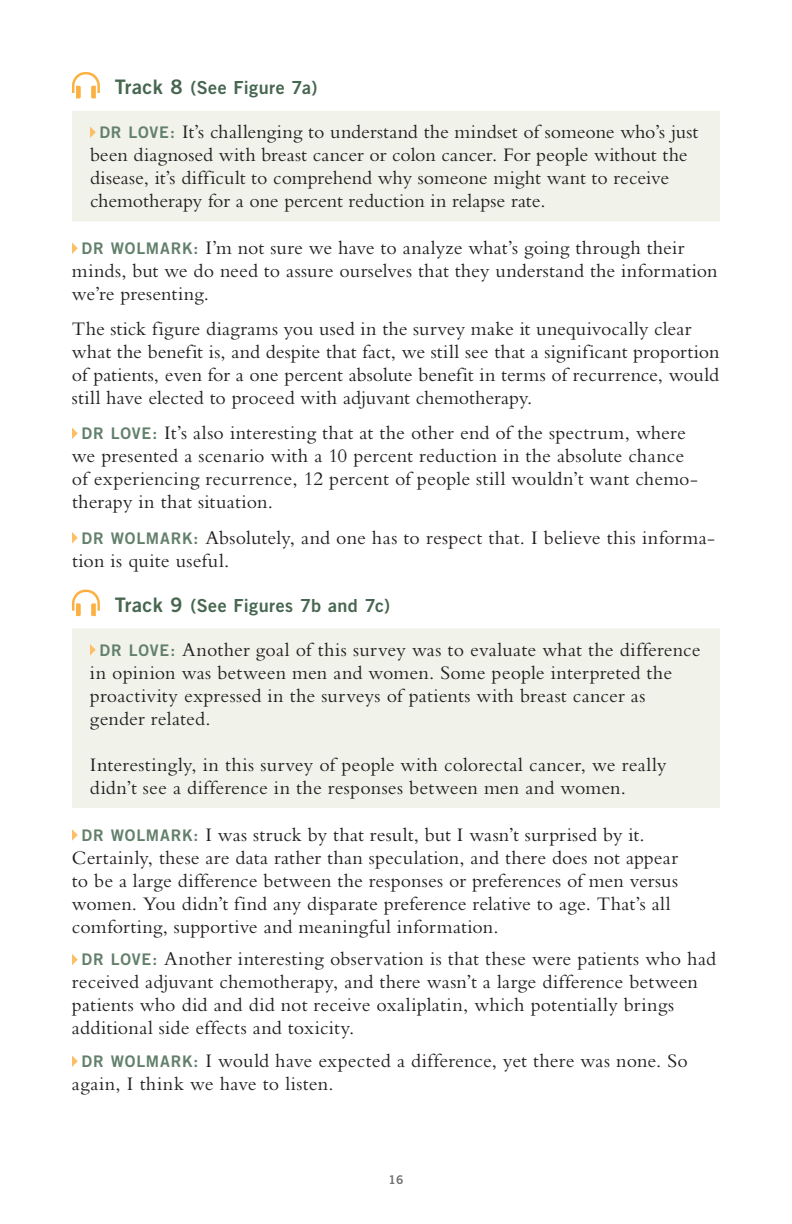
<style>
.page{position:relative;width:792px;height:1224px;background:#fff}
.page>*{position:absolute;margin:0;border:0;box-sizing:border-box;transform-origin:0 0}
.t1{font:20px/23px "Bembo RTP Std";letter-spacing:.005em;color:#231f20}
.t2{font:18px "Trade Gothic LT Std Bd 2";letter-spacing:.025em;color:#476650}
.t3{font:12px "Trade Gothic LT Std Bd 2";color:#717074}
.s1{font-size:20px}
.s2{font-family:"Trade Gothic LT Std Bd 2";font-size:16px;color:#63806b}
</style>
<div class="page">
<div style="left:72px;top:111px;width:648px;height:110px;background:#f1f3eb"></div>
<div style="left:72px;top:628px;width:648px;height:111px;background:#f1f3eb"></div>
<div style="left:72px;top:721px;width:648px;height:87px;background:#f1f3eb"></div>
<svg style="left:72px;top:72px;width:28px;height:26px"></svg>
<svg style="left:90px;top:126px;width:6px;height:12px"></svg>
<svg style="left:72px;top:242px;width:6px;height:12px"></svg>
<svg style="left:72px;top:428px;width:6px;height:11px"></svg>
<svg style="left:72px;top:532px;width:6px;height:12px"></svg>
<svg style="left:72px;top:590px;width:28px;height:26px"></svg>
<svg style="left:90px;top:644px;width:6px;height:12px"></svg>
<svg style="left:72px;top:829px;width:6px;height:12px"></svg>
<svg style="left:72px;top:954px;width:6px;height:11px"></svg>
<svg style="left:72px;top:1055px;width:6px;height:12px"></svg>
<p class="t2" style="left:115px;top:76px;width:204px"><span class="s1">Track 8</span> (See Figure 7a)</p>
<p class="t1" style="left:90px;top:120px;width:610px;text-indent:9px"><span class="s2">DR LOVE:</span> It’s challenging to understand the mindset of someone who’s just been diagnosed with breast cancer or colon cancer. For people without the disease, it’s difficult to comprehend why someone might want to receive chemotherapy for a one percent reduction in relapse rate.</p>
<p class="t1" style="left:72px;top:236px;width:647px;text-indent:10px"><span class="s2">DR WOLMARK:</span> I’m not sure we have to analyze what’s going through their minds, but we do need to assure ourselves that they understand the information we’re presenting.</p>
<p class="t1" style="left:72px;top:316px;width:649px">The stick figure diagrams you used in the survey make it unequivocally clear what the benefit is, and despite that fact, we still see that a significant proportion of patients, even for a one percent absolute benefit in terms of recurrence, would still have elected to proceed with adjuvant chemotherapy.</p>
<p class="t1" style="left:72px;top:421px;width:628px;text-indent:10px"><span class="s2">DR LOVE:</span> It’s also interesting that at the other end of the spectrum, where we presented a scenario with a 10 percent reduction in the absolute chance of experiencing recurrence, 12 percent of people still wouldn’t want chemo&shy;therapy in that situation.</p>
<p class="t1" style="left:72px;top:525px;width:644px;text-indent:10px"><span class="s2">DR WOLMARK:</span> Absolutely, and one has to respect that. I believe this informa&shy;tion is quite useful.</p>
<p class="t2" style="left:115px;top:594px;width:277px"><span class="s1">Track 9</span> (See Figures 7b and 7c)</p>
<p class="t1" style="left:90px;top:638px;width:612px;text-indent:10px"><span class="s2">DR LOVE:</span> Another goal of this survey was to evaluate what the difference in opinion was between men and women. Some people interpreted the proactivity expressed in the surveys of patients with breast cancer as gender related.</p>
<p class="t1" style="left:90px;top:753px;width:578px">Interestingly, in this survey of people with colorectal cancer, we really didn’t see a difference in the responses between men and women.</p>
<p class="t1" style="left:72px;top:823px;width:608px;text-indent:10px"><span class="s2">DR WOLMARK:</span> I was struck by that result, but I wasn’t surprised by it.<br>Certainly, these are data rather than speculation, and there does not appear to be a large difference between the responses or preferences of men versus women. You didn’t find any disparate preference relative to age. That’s all comforting, supportive and meaningful information.</p>
<p class="t1" style="left:72px;top:947px;width:646px;text-indent:10px"><span class="s2">DR LOVE:</span> Another interesting observation is that these were patients who had received adjuvant chemotherapy, and there wasn’t a large difference between patients who did and did not receive oxaliplatin, which potentially brings additional side effects and toxicity.</p>
<p class="t1" style="left:72px;top:1049px;width:618px;text-indent:10px"><span class="s2">DR WOLMARK:</span> I would have expected a difference, yet there was none. So again, I think we have to listen.</p>
<p class="t3" style="left:389px;top:1172px;width:16px">16</p>
</div>
